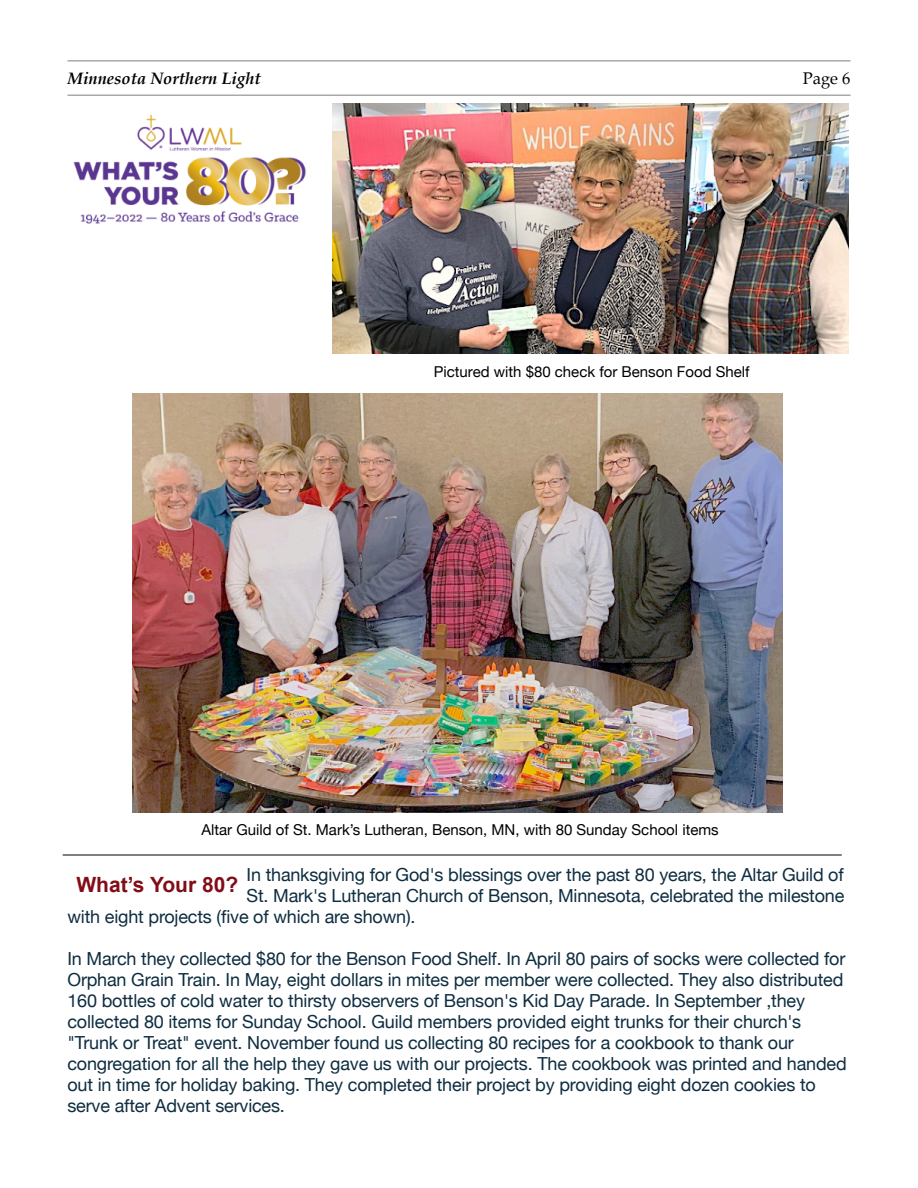
<style>
.page{position:relative;width:918px;height:1188px;background:#fff}
.page>*{position:absolute;margin:0;border:0;box-sizing:border-box;transform-origin:0 0}
.t1{font:700 21px "Arial";color:#830d17}
.t2{font:18px/21px "Helvetica Neue";letter-spacing:-.01em;color:#0e2d40}
.t3{font:italic 700 16.5px "Palatino";color:#000}
.t4{font:16.5px "Palatino";color:#000}
.t5{font:15px "Helvetica Neue";color:#000}
</style>
<div class="page">
<hr style="left:68px;top:94px;width:782px;height:2px;background:#a7a9ac">
<hr style="left:68px;top:60px;width:782px;height:2px;background:#a7a9ac">
<img style="left:333px;top:104px;width:515px;height:249px">
<img style="left:133px;top:394px;width:650px;height:418px">
<img style="left:73px;top:114px;width:233px;height:110px">
<hr style="left:63px;top:855px;width:779px;height:1px;background:#000">
<p class="t3" style="left:68px;top:70px;width:195px">Minnesota Northern Light</p>
<p class="t4" style="left:803px;top:70px;width:49px">Page 6</p>
<p class="t5" style="left:434px;top:362px;width:317px">Pictured with $80 check for Benson Food Shelf</p>
<p class="t5" style="left:201px;top:821px;width:519px">Altar Guild of St. Mark’s Lutheran, Benson, MN, with 80 Sunday School items</p>
<p class="t1" style="left:76px;top:876px;width:163px">What’s Your 80?</p>
<p class="t2" style="left:247px;top:863px;width:599px">In thanksgiving for God's blessings over the past 80 years, the Altar Guild of</p>
<p class="t2" style="left:247px;top:884px;width:599px">St. Mark's Lutheran Church of Benson, Minnesota, celebrated the milestone</p>
<p class="t2" style="left:68px;top:905px;width:350px">with eight projects (five of which are shown).</p>
<p class="t2" style="left:68px;top:947px;width:781px">In March they collected $80 for the Benson Food Shelf. In April 80 pairs of socks were collected for Orphan Grain Train. In May, eight dollars in mites per member were collected. They also distributed 160 bottles of cold water to thirsty observers of Benson's Kid Day Parade. In September ,they collected 80 items for Sunday School. Guild members provided eight trunks for their church's "Trunk or Treat" event. November found us collecting 80 recipes for a cookbook to thank our congregation for all the help they gave us with our projects. The cookbook was printed and handed out in time for holiday baking. They completed their project by providing eight dozen cookies to serve after Advent services.</p>
</div>
